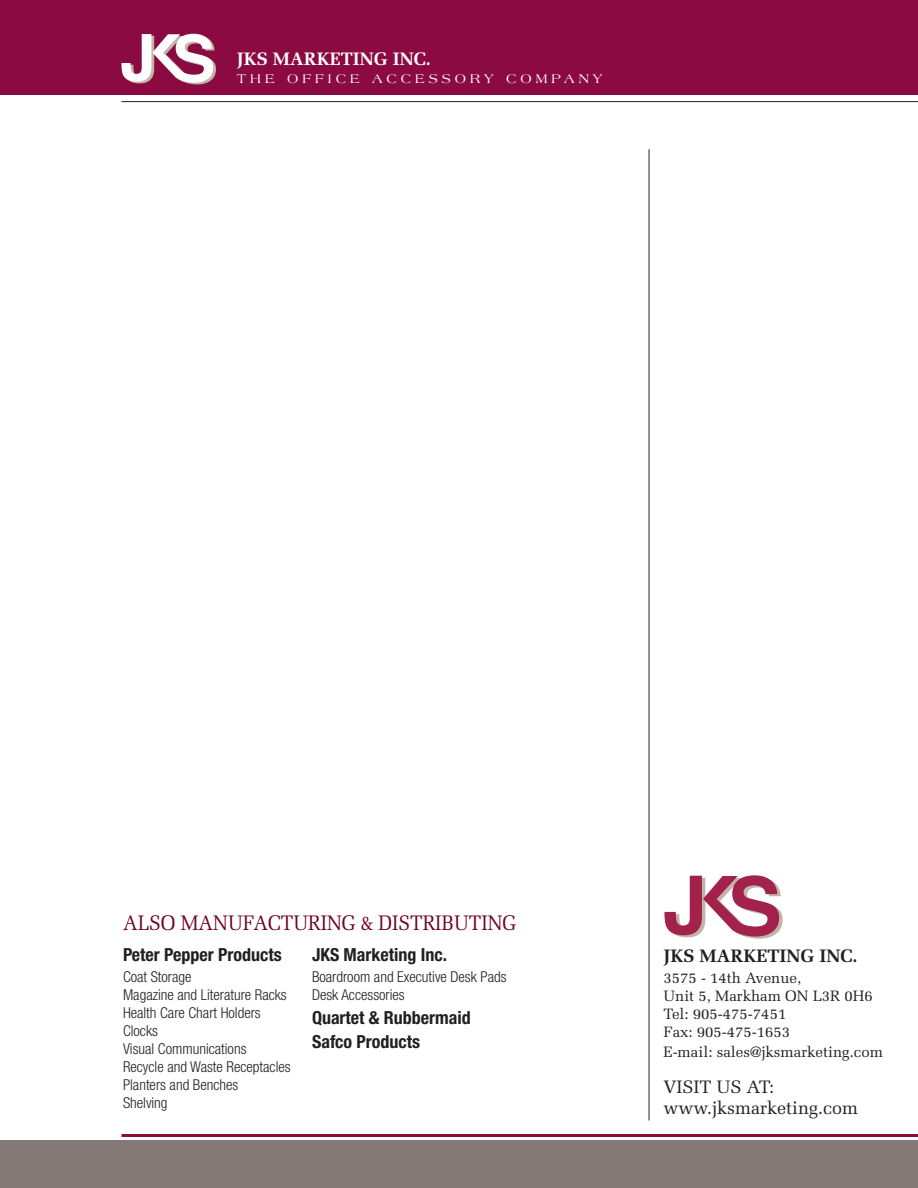
<style>
.page{position:relative;width:918px;height:1188px;background:#fff}
.page>*{position:absolute;margin:0;border:0;box-sizing:border-box;transform-origin:0 0}
.t1{font:21px "Melior LT Std";color:#6c0026;scale:.9 1}
.t2{font:700 condensed 18px/24px "Helvetica Neue LT Std";color:#231f20}
.t3{font:18px/21px "Melior LT Std";color:#231f20}
.t4{font:700 18px "Melior LT Std";color:#231f20}
.t5{font:700 18px "Melior LT Std";color:#fff}
.t6{font:300 condensed 15px/18px "Helvetica Neue LT Std";color:#231f20}
.t7{font:15px/18px "Melior LT Std";color:#231f20}
.t8{font:13.5px "Americana Std";letter-spacing:.3em;color:#fff}
</style>
<div class="page">
<svg style="left:664px;top:875px;width:119px;height:64px"></svg>
<div style="left:0;top:0;width:918px;height:94px;background:#8c0a42"></div>
<hr style="left:122px;top:101px;width:796px;height:1px;background:#231f20">
<svg style="left:122px;top:34px;width:94px;height:50px"></svg>
<hr style="left:122px;top:1134px;width:796px;height:3px;background:#8c0a42">
<hr style="left:649px;top:149px;width:1px;height:971px;background:#231f20">
<div style="left:0;top:1140px;width:918px;height:48px;background:#857977"></div>
<p class="t5" style="left:237px;top:48px;width:196px">JKS MARKETING INC.</p>
<p class="t8" style="left:237px;top:70px;width:367px">THE OFFICE ACCESSORY COMPANY</p>
<h1 class="t1" style="left:123px;top:911px;width:438px">ALSO MANUFACTURING &amp; DISTRIBUTING</h1>
<p class="t2" style="left:123px;top:945px;width:160px">Peter Pepper Products</p>
<p class="t6" style="left:123px;top:970px;width:169px">Coat Storage<br>Magazine and Literature Racks<br>Health Care Chart Holders<br>Clocks<br>Visual Communications<br>Recycle and Waste Receptacles<br>Planters and Benches<br>Shelving</p>
<p class="t2" style="left:312px;top:945px;width:137px">JKS Marketing Inc.</p>
<p class="t6" style="left:312px;top:970px;width:196px">Boardroom and Executive Desk Pads<br>Desk Accessories</p>
<p class="t2" style="left:312px;top:1008px;width:160px">Quartet &amp; Rubbermaid<br>Safco Products</p>
<p class="t4" style="left:664px;top:945px;width:196px">JKS MARKETING INC.</p>
<p class="t7" style="left:664px;top:969px;width:211px">3575 - 14th Avenue,<br>Unit 5, Markham ON L3R 0H6<br>Tel: 905-475-7451<br>Fax: 905-475-1653</p>
<p class="t7" style="left:664px;top:1043px;width:221px">E-mail: sales@jksmarketing.com</p>
<p class="t3" style="left:664px;top:1076px;width:196px">VISIT US AT: www.jksmarketing.com</p>
</div>
